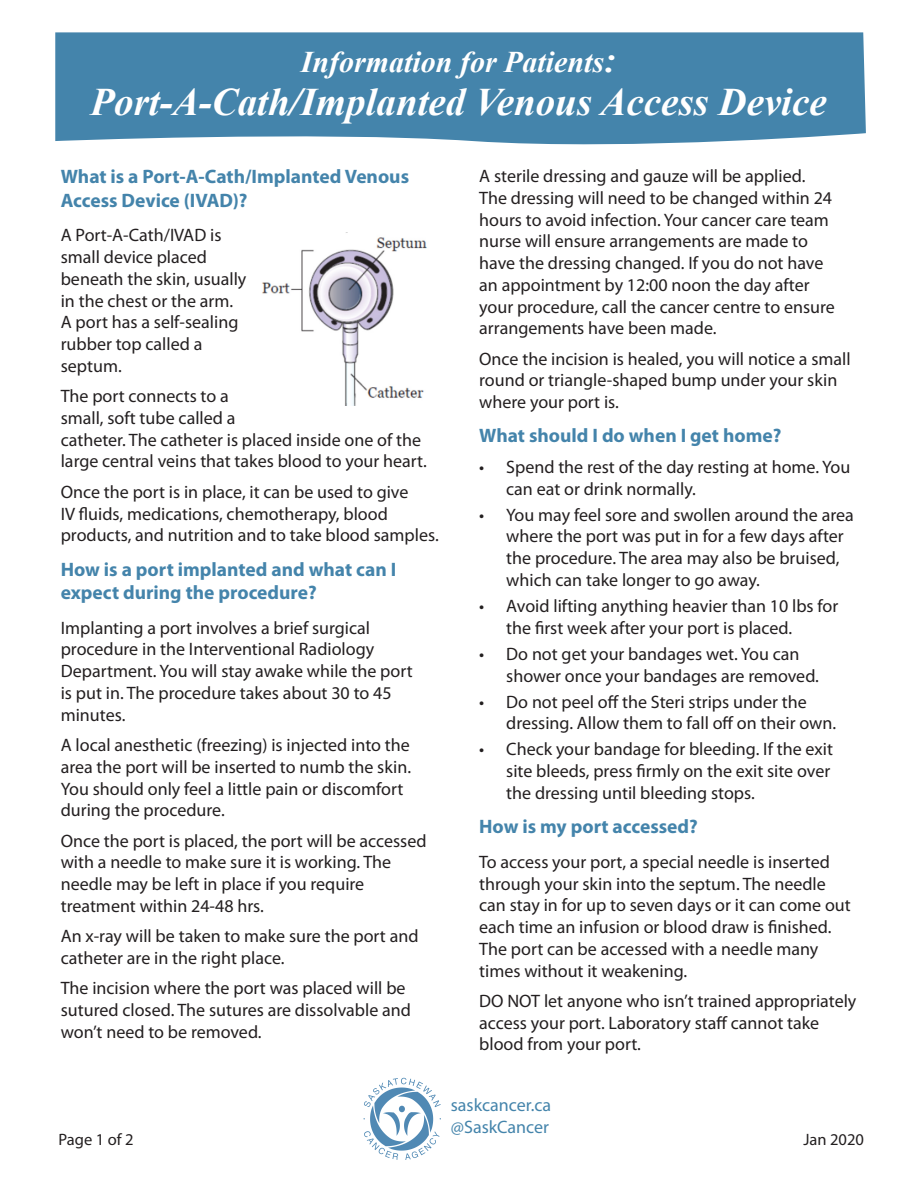
<style>
.page{position:relative;width:918px;height:1188px;background:#fff}
.page>*{position:absolute;margin:0;border:0;box-sizing:border-box;transform-origin:0 0}
.t1{font:italic 700 39px "Times New Roman";color:#fff}
.t2{font:italic 700 30px "Times New Roman";color:#fff}
.Subtitle{font:700 19.5px/23.4px "Myriad Pro";color:#4484ab}
.t3{font:18px/21.8px "Myriad Pro";color:#231f20}
.Subtitle-2{font:18px "Myriad Pro";color:#4484ab}
.t4{font:16.5px "Myriad Pro";color:#231f20}
.s1{font-size:36px}
</style>
<div class="page">
<div style="left:55px;top:32px;width:811px;height:113px;background:#4484ab"></div>
<svg style="left:363px;top:1078px;width:78px;height:82px"></svg>
<img style="left:262px;top:232px;width:165px;height:174px">
<p class="t2" style="left:301px;top:41px;width:317px">Information for Patients<span class="s1">:</span></p>
<p class="t1" style="left:90px;top:75px;width:738px">Port-A-Cath/Implanted Venous Access Device</p>
<p class="Subtitle" style="left:61px;top:164px;width:350px">What is a Port-A-Cath/Implanted Venous<br>Access Device (IVAD)?</p>
<p class="t3" style="left:61px;top:224px;width:187px">A Port-A-Cath/IVAD is small device placed beneath the skin, usually in the chest or the arm.<br>A port has a self-sealing rubber top called a septum.</p>
<p class="t3" style="left:61px;top:385px;width:368px">The port connects to a<br>small, soft tube called a<br>catheter. The catheter is placed inside one of the large central veins that takes blood to your heart.</p>
<p class="t3" style="left:61px;top:481px;width:379px">Once the port is in place, it can be used to give<br>IV fluids, medications, chemotherapy, blood products, and nutrition and to take blood samples.</p>
<p class="Subtitle" style="left:61px;top:557px;width:337px">How is a port implanted and what can I expect during the procedure?</p>
<p class="t3" style="left:61px;top:616px;width:353px">Implanting a port involves a brief surgical procedure in the Interventional Radiology Department. You will stay awake while the port is put in. The procedure takes about 30 to 45 minutes.</p>
<p class="t3" style="left:61px;top:734px;width:352px">A local anesthetic (freezing) is injected into the area the port will be inserted to numb the skin.<br>You should only feel a little pain or discomfort during the procedure.</p>
<p class="t3" style="left:61px;top:830px;width:367px">Once the port is placed, the port will be accessed with a needle to make sure it is working. The needle may be left in place if you require treatment within 24-48 hrs.</p>
<p class="t3" style="left:61px;top:925px;width:359px">An x-ray will be taken to make sure the port and catheter are in the right place.</p>
<p class="t3" style="left:61px;top:977px;width:352px">The incision where the port was placed will be sutured closed. The sutures are dissolvable and won’t need to be removed.</p>
<p class="t3" style="left:479px;top:165px;width:357px">A sterile dressing and gauze will be applied.<br>The dressing will need to be changed within 24 hours to avoid infection. Your cancer care team nurse will ensure arrangements are made to have the dressing changed. If you do not have an appointment by 12:00 noon the day after your procedure, call the cancer centre to ensure arrangements have been made.</p>
<p class="t3" style="left:479px;top:348px;width:373px">Once the incision is healed, you will notice a small round or triangle-shaped bump under your skin where your port is.</p>
<p class="Subtitle" style="left:479px;top:424px;width:304px">What should I do when I get home?</p>
<p class="t3" style="left:506px;top:456px;width:346px;text-indent:-27px">• Spend the rest of the day resting at home. You can eat or drink normally.</p>
<p class="t3" style="left:506px;top:503px;width:349px;text-indent:-27px">• You may feel sore and swollen around the area where the port was put in for a few days after the procedure. The area may also be bruised, which can take longer to go away.</p>
<p class="t3" style="left:506px;top:595px;width:334px;text-indent:-27px">• Avoid lifting anything heavier than 10 lbs for the first week after your port is placed.</p>
<p class="t3" style="left:506px;top:643px;width:314px;text-indent:-27px">• Do not get your bandages wet. You can shower once your bandages are removed.</p>
<p class="t3" style="left:506px;top:690px;width:332px;text-indent:-27px">• Do not peel off the Steri strips under the dressing. Allow them to fall off on their own.</p>
<p class="t3" style="left:506px;top:738px;width:328px;text-indent:-27px">• Check your bandage for bleeding. If the exit site bleeds, press firmly on the exit site over the dressing until bleeding stops.</p>
<p class="Subtitle" style="left:479px;top:814px;width:220px">How is my port accessed?</p>
<p class="t3" style="left:479px;top:851px;width:373px">To access your port, a special needle is inserted through your skin into the septum. The needle can stay in for up to seven days or it can come out each time an infusion or blood draw is finished.<br>The port can be accessed with a needle many times without it weakening.</p>
<p class="t3" style="left:479px;top:990px;width:379px">DO NOT let anyone who isn’t trained appropriately access your port. Laboratory staff cannot take blood from your port.</p>
<p class="Subtitle-2" style="left:451px;top:1094px;width:102px">saskcancer.ca</p>
<p class="Subtitle-2" style="left:451px;top:1116px;width:100px">@SaskCancer</p>
<p class="t4" style="left:58px;top:1129px;width:77px">Page 1 of 2</p>
<p class="t4" style="left:803px;top:1129px;width:62px">Jan 2020</p>
</div>
